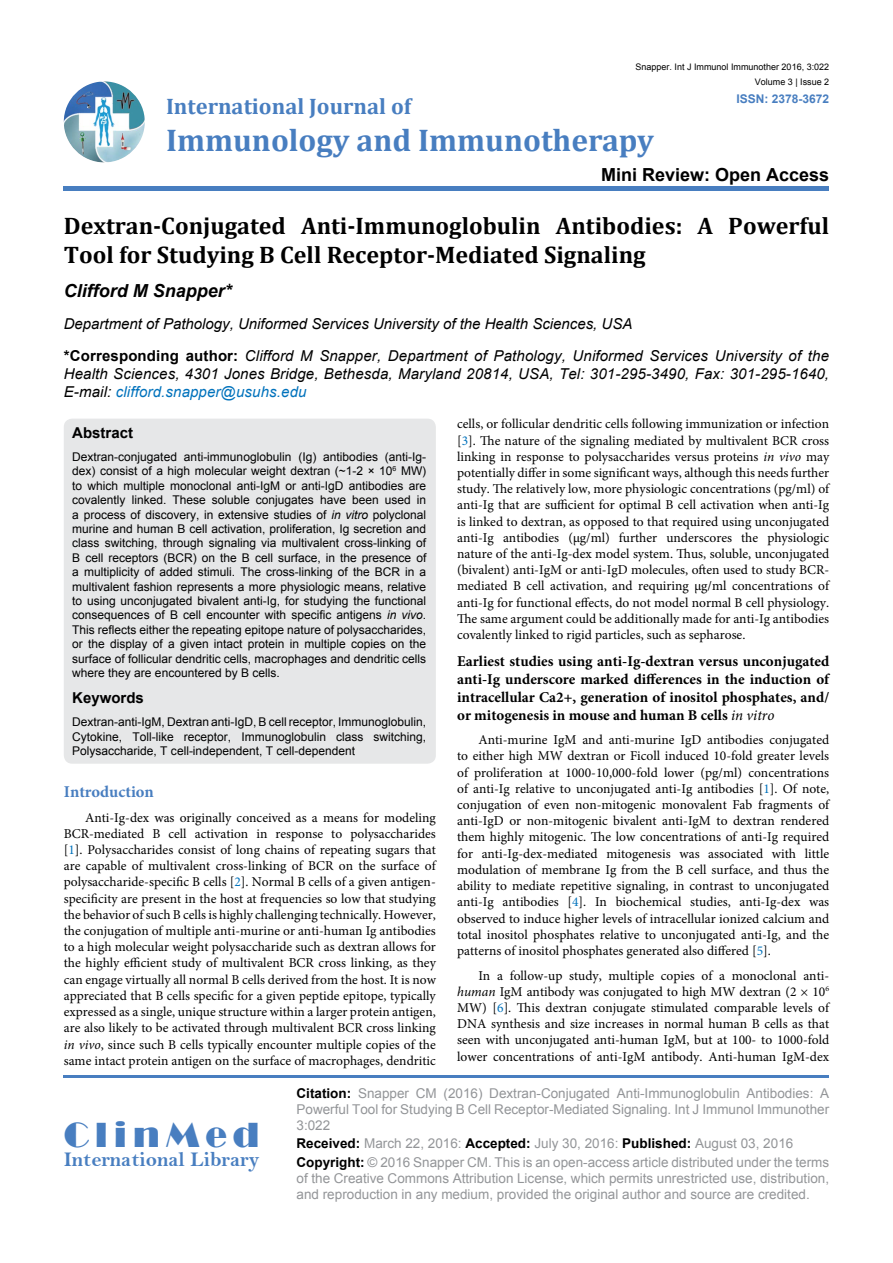
<style>
.page{position:relative;width:893px;height:1263px;background:#fff}
.page>*{position:absolute;margin:0;border:0;box-sizing:border-box;transform-origin:0 0}
.t1{font:36px "Broadway";letter-spacing:.16em;color:#487ec0}
.t2{font:700 31.5px "Cambria";color:#487ec0}
.t3{font:700 24px/28.8px "Cambria";color:#000}
.t4{font:700 22.5px "Cambria";color:#487ec0}
.t5{font:21px "Bell MT Bold";color:#487ec0}
.t6{font:700 18px "Arial";color:#000}
.t7{font:italic 700 18px "Arial";color:#000}
.t8{font:700 16.5px "Minion Pro";color:#487ec0}
.t9{font:italic 15px/32.2px "Arial";letter-spacing:.01em;color:#000}
.t10{font:700 15px/18px "Minion Pro";color:#000;text-align:justify}
.t11{font:700 15px "Arial";color:#000}
.t12{font:13.5px/16.2px "Minion Pro";color:#000;text-align:justify}
.t13{font:13.5px/16.2px "Arial";color:#939598}
.t14{font:12px/14.4px "Arial";color:#000;text-align:justify}
.t15{font:700 12px "Arial";color:#487ec0}
.t16{font:9px "Arial";color:#000}
.s1{font-weight:700;font-style:normal}
.s2{color:#0072bc}
.s3{font-style:italic}
.s4{font-weight:400;font-style:italic}
.s5{font-weight:700;color:#000}
</style>
<div class="page">
<img style="left:64px;top:81px;width:81px;height:81px;border-radius:41px">
<div style="left:64px;top:186px;width:765px;height:5px;background:#487ec0"></div>
<hr style="left:64px;top:1075px;width:765px;height:3px;background:#487ec0">
<div style="left:64px;top:419px;width:372px;height:345px;background:#e6e7e8;border-radius:9px"></div>
<p class="t16" style="left:636px;top:61px;width:195px">Snapper. Int J Immunol Immunother 2016, 3:022</p>
<p class="t15" style="left:736px;top:90px;width:94px">ISSN: 2378-3672</p>
<p class="t16" style="left:755px;top:76px;width:76px">Volume 3 | Issue 2</p>
<h3 class="t4" style="left:166px;top:90px;width:247px">International Journal of</h3>
<h2 class="t2" style="left:166px;top:118px;width:489px">Immunology and Immunotherapy</h2>
<h3 class="t6" style="left:601px;top:162px;width:230px">Mini Review: Open Access</h3>
<h3 class="t3" style="left:64px;top:210px;width:767px">Dextran-Conjugated Anti-Immunoglobulin Antibodies: A Powerful<br>Tool for Studying B Cell Receptor-Mediated Signaling</h3>
<h3 class="t7" style="left:64px;top:279px;width:170px">Clifford M Snapper*</h3>
<p class="t9" style="left:64px;top:308px;width:767px">Department of Pathology, Uniformed Services University of the Health Sciences, USA<br><span class="s1">*Corresponding author:</span> Clifford M Snapper, Department of Pathology, Uniformed Services University of the</p>
<p class="t9" style="left:64px;top:365px;width:767px;line-height:18px">Health Sciences, 4301 Jones Bridge, Bethesda, Maryland 20814, USA, Tel: 301-295-3490, Fax: 301-295-1640,<br>E-mail: <span class="s2">clifford.snapper@usuhs.edu</span></p>
<p class="t11" style="left:72px;top:422px;width:62px">Abstract</p>
<p class="t14" style="left:72px;top:449px;width:356px">Dextran-conjugated anti-immunoglobulin (Ig) antibodies (anti-Ig&shy;dex) consist of a high molecular weight dextran (~1-2 × 10<sup>6</sup> MW) to which multiple monoclonal anti-IgM or anti-IgD antibodies are covalently linked. These soluble conjugates have been used in a process of discovery, in extensive studies of <span class="s3">in vitro</span> polyclonal murine and human B cell activation, proliferation, Ig secretion and class switching, through signaling via multivalent cross-linking of B cell receptors (BCR) on the B cell surface, in the presence of a multiplicity of added stimuli. The cross-linking of the BCR in a multivalent fashion represents a more physiologic means, relative to using unconjugated bivalent anti-Ig, for studying the functional consequences of B cell encounter with specific antigens <span class="s3">in vivo</span>.<br>This reflects either the repeating epitope nature of polysaccharides, or the display of a given intact protein in multiple copies on the surface of follicular dendritic cells, macrophages and dendritic cells where they are encountered by B cells.</p>
<p class="t11" style="left:72px;top:688px;width:73px">Keywords</p>
<p class="t14" style="left:72px;top:715px;width:356px">Dextran-anti-IgM, Dextran anti-IgD, B cell receptor, Immunoglobulin, Cytokine, Toll-like receptor, Immunoglobulin class switching, Polysaccharide, T cell-independent, T cell-dependent</p>
<p class="t12" style="left:457px;top:416px;width:374px">cells, or follicular dendritic cells following immunization or infection [<span class="s2">3</span>]. The nature of the signaling mediated by multivalent BCR cross linking in response to polysaccharides versus proteins <span class="s3">in vivo</span> may potentially differ in some significant ways, although this needs further study. The relatively low, more physiologic concentrations (pg/ml) of anti-Ig that are sufficient for optimal B cell activation when anti-Ig is linked to dextran, as opposed to that required using unconjugated anti-Ig antibodies (µg/ml) further underscores the physiologic nature of the anti-Ig-dex model system. Thus, soluble, unconjugated (bivalent) anti-IgM or anti-IgD molecules, often used to study BCR&shy;mediated B cell activation, and requiring µg/ml concentrations of anti-Ig for functional effects, do not model normal B cell physiology.<br>The same argument could be additionally made for anti-Ig antibodies covalently linked to rigid particles, such as sepharose.</p>
<p class="t10" style="left:457px;top:652px;width:374px">Earliest studies using anti-Ig-dextran versus unconjugated anti-Ig underscore marked differences in the induction of intracellular Ca2+, generation of inositol phosphates, and/ or mitogenesis in mouse and human B cells <span class="s4">in vitro</span></p>
<p class="t12" style="left:457px;top:732px;width:374px;text-indent:21px">Anti-murine IgM and anti-murine IgD antibodies conjugated to either high MW dextran or Ficoll induced 10-fold greater levels of proliferation at 1000-10,000-fold lower (pg/ml) concentrations of anti-Ig relative to unconjugated anti-Ig antibodies [<span class="s2">1</span>]. Of note, conjugation of even non-mitogenic monovalent Fab fragments of anti-IgD or non-mitogenic bivalent anti-IgM to dextran rendered them highly mitogenic. The low concentrations of anti-Ig required for anti-Ig-dex-mediated mitogenesis was associated with little modulation of membrane Ig from the B cell surface, and thus the ability to mediate repetitive signaling, in contrast to unconjugated anti-Ig antibodies [<span class="s2">4</span>]. In biochemical studies, anti-Ig-dex was observed to induce higher levels of intracellular ionized calcium and total inositol phosphates relative to unconjugated anti-Ig, and the patterns of inositol phosphates generated also differed [<span class="s2">5</span>].</p>
<p class="t12" style="left:457px;top:967px;width:374px;text-indent:21px">In a follow-up study, multiple copies of a monoclonal anti&shy;<span class="s3">human</span> IgM antibody was conjugated to high MW dextran (2 × 10<sup>6<br></sup>MW) [<span class="s2">6</span>]. This dextran conjugate stimulated comparable levels of DNA synthesis and size increases in normal human B cells as that seen with unconjugated anti-human IgM, but at 100- to 1000-fold lower concentrations of anti-IgM antibody. Anti-human IgM-dex</p>
<p class="t8" style="left:64px;top:780px;width:92px">Introduction</p>
<p class="t12" style="left:64px;top:809px;width:374px;text-indent:21px">Anti-Ig-dex was originally conceived as a means for modeling BCR-mediated B cell activation in response to polysaccharides [<span class="s2">1</span>]. Polysaccharides consist of long chains of repeating sugars that are capable of multivalent cross-linking of BCR on the surface of polysaccharide-specific B cells [<span class="s2">2</span>]. Normal B cells of a given antigen&shy;specificity are present in the host at frequencies so low that studying the behavior of such B cells is highly challenging technically. However, the conjugation of multiple anti-murine or anti-human Ig antibodies to a high molecular weight polysaccharide such as dextran allows for the highly efficient study of multivalent BCR cross linking, as they can engage virtually all normal B cells derived from the host. It is now appreciated that B cells specific for a given peptide epitope, typically expressed as a single, unique structure within a larger protein antigen, are also likely to be activated through multivalent BCR cross linking <span class="s3">in vivo</span>, since such B cells typically encounter multiple copies of the same intact protein antigen on the surface of macrophages, dendritic</p>
<h1 class="t1" style="left:64px;top:1113px;width:197px">ClinMed</h1>
<h3 class="t5" style="left:64px;top:1147px;width:197px">International Library</h3>
<p class="t13" style="left:297px;top:1085px;width:534px;text-align:justify"><span class="s5">Citation:</span> Snapper CM (2016) Dextran-Conjugated Anti-Immunoglobulin Antibodies: A Powerful Tool for Studying B Cell Receptor-Mediated Signaling. Int J Immunol Immunother 3:022</p>
<p class="t13" style="left:297px;top:1134px;width:534px;line-height:18.3px"><span class="s5">Received:</span> March 22, 2016: <span class="s5">Accepted:</span> July 30, 2016: <span class="s5">Published:</span> August 03, 2016<br><span class="s5">Copyright:</span> © 2016 Snapper CM. This is an open-access article distributed under the terms</p>
<p class="t13" style="left:297px;top:1170px;width:534px">of the Creative Commons Attribution License, which permits unrestricted use, distribution, and reproduction in any medium, provided the original author and source are credited.</p>
</div>
